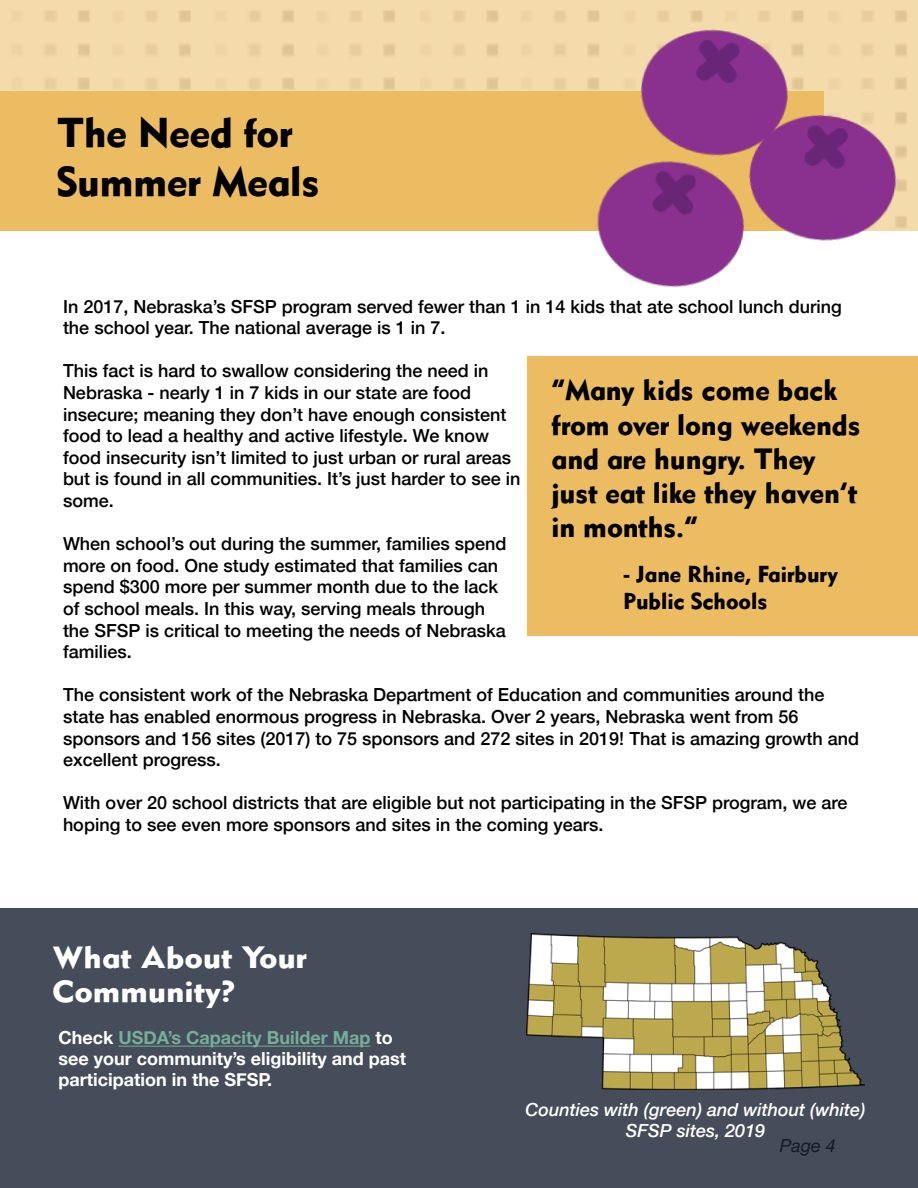
<style>
.page{position:relative;width:918px;height:1188px;background:#fff}
.page>*{position:absolute;margin:0;border:0;box-sizing:border-box;transform-origin:0 0}
.t1{font:40.5px/48.6px "Cg Gothic No 3";color:#000}
.t2{font:30px/34.5px "Cg Gothic No 3";color:#fff;scale:1.1 1}
.t3{font:28.5px/34.2px "Cg Gothic No 3";color:#000}
.t4{font:22.5px/27px "Cg Gothic No 3";color:#000}
.t5{font:500 18px/21.6px "Helvetica Neue";color:#000}
.t6{font:700 18px/21px "Helvetica Neue";color:#fff}
.t7{font:italic 500 18px/21px "Helvetica Neue";color:#fff;text-align:center}
.t8{font:italic 18px "Helvetica Neue";color:#000}
.s1{color:#76ae99}
</style>
<div class="page">
<div style="left:0;top:91px;width:824px;height:140px;background:#ecbc62"></div>
<div style="left:0;top:909px;width:918px;height:279px;background:#454d5b"></div>
<hr style="left:119px;top:1046px;width:251px;height:1px;background:#76ae99">
<img style="left:526px;top:934px;width:339px;height:155px">
<div style="left:528px;top:356px;width:390px;height:280px;background:#ecbc62"></div>
<img style="left:589px;top:0;width:329px;height:241px">
<img style="left:589px;top:99px;width:200px;height:188px">
<h1 class="t1" style="left:57px;top:108px;width:264px">The Need for<br>Summer Meals</h1>
<p class="t5" style="left:63px;top:294px;width:781px">In 2017, Nebraska’s SFSP program served fewer than 1 in 14 kids that ate school lunch during the school year. The national average is 1 in 7.</p>
<p class="t5" style="left:63px;top:359px;width:459px">This fact is hard to swallow considering the need in Nebraska - nearly 1 in 7 kids in our state are food insecure; meaning they don’t have enough consistent food to lead a healthy and active lifestyle. We know food insecurity isn’t limited to just urban or rural areas but is found in all communities. It’s just harder to see in some.</p>
<p class="t5" style="left:63px;top:532px;width:445px">When school’s out during the summer, families spend more on food. One study estimated that families can spend $300 more per summer month due to the lack of school meals. In this way, serving meals through the SFSP is critical to meeting the needs of Nebraska families.</p>
<p class="t5" style="left:63px;top:683px;width:798px">The consistent work of the Nebraska Department of Education and communities around the state has enabled enormous progress in Nebraska. Over 2 years, Nebraska went from 56 sponsors and 156 sites (2017) to 75 sponsors and 272 sites in 2019! That is amazing growth and excellent progress.</p>
<p class="t5" style="left:63px;top:791px;width:786px">With over 20 school districts that are eligible but not participating in the SFSP program, we are hoping to see even more sponsors and sites in the coming years.</p>
<h3 class="t3" style="left:552px;top:373px;width:310px">“Many kids come back from over long weekends and are hungry. They just eat like they haven’t in months.”</h3>
<p class="t4" style="left:624px;top:561px;width:216px">- Jane Rhine, Fairbury<br>Public Schools</p>
<h2 class="t2" style="left:52px;top:940px;width:233px">What About Your<br>Community?</h2>
<p class="t6" style="left:58px;top:1028px;width:349px">Check <span class="s1">USDA’s Capacity Builder Map</span> to see your community’s eligibility and past participation in the SFSP.</p>
<p class="t7" style="left:525px;top:1098px;width:342px">Counties with (green) and without (white)<br>SFSP sites, 2019</p>
<p class="t8" style="left:780px;top:1132px;width:58px">Page 4</p>
</div>
